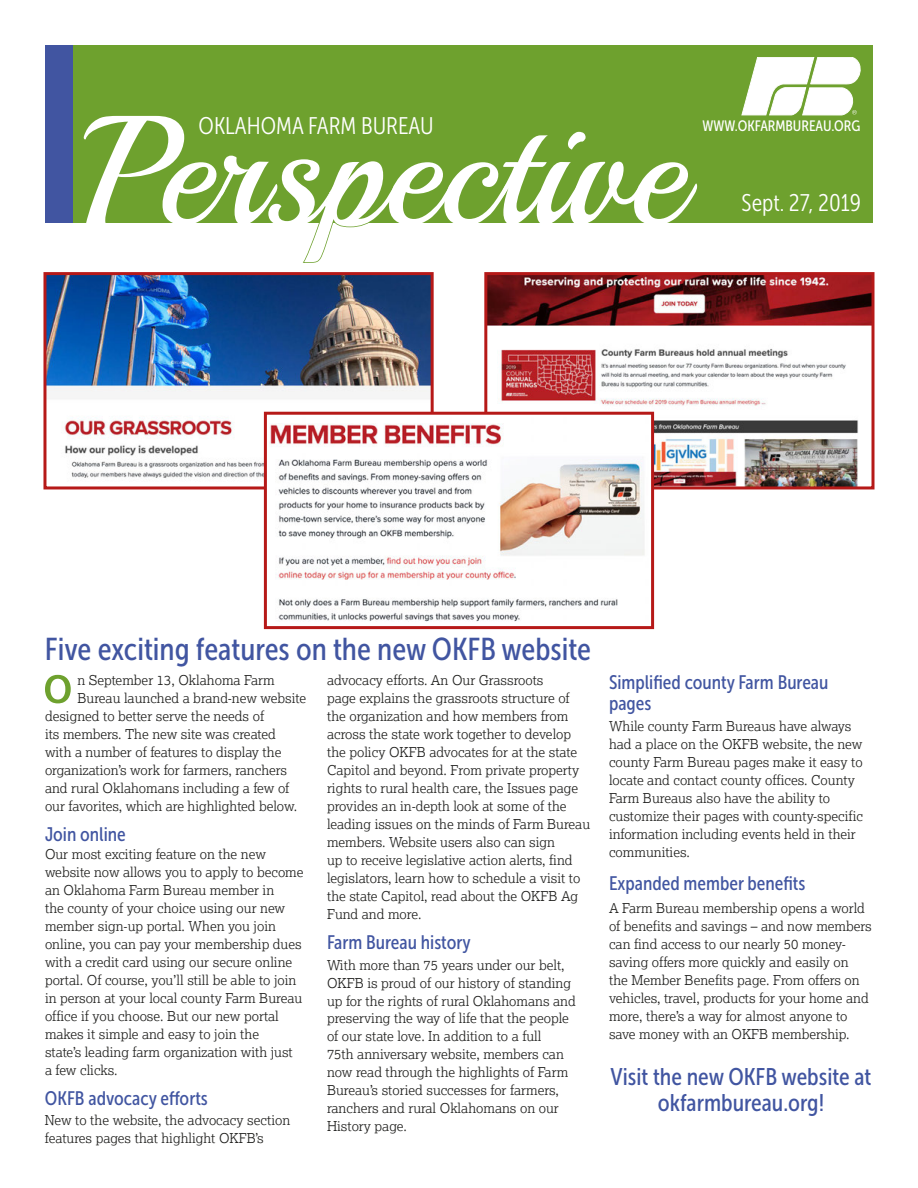
<style>
.page{position:relative;width:918px;height:1188px;background:#fff}
.page>*{position:absolute;margin:0;border:0;box-sizing:border-box;transform-origin:0 0}
.t1{font:154.5px "Playball";color:#fff}
.Headline{font:31.5px "Museo Sans Cond 500";color:#4155a1}
.Headline-2{font:24px/25.5px "Museo Sans Cond 500";color:#4155a1;text-align:center}
.t2{font:24px "Museo Sans Cond 300";color:#fff}
.Headline-3{font:19.5px/21px "Museo Sans Cond 500";color:#4155a1}
.t3{font:15px "Museo Sans Cond 500";color:#fff}
.Body_Text{font:300 13.5px/18px "Lexia";color:#1d1d1b}
</style>
<div class="page">
<div style="left:45px;top:45px;width:828px;height:177px;background:#6ea12e"></div>
<svg style="left:742px;top:57px;width:118px;height:58px"></svg>
<svg style="left:301px;top:181px;width:98px;height:82px"></svg>
<div style="left:45px;top:45px;width:28px;height:177px;background:#4155a1"></div>
<svg style="left:45px;top:675px;width:26px;height:28px"></svg>
<img style="left:47px;top:276px;width:383px;height:209px">
<div style="left:43px;top:272px;width:391px;height:217px;border:3px solid #b61918"></div>
<img style="left:488px;top:276px;width:383px;height:209px">
<div style="left:484px;top:272px;width:391px;height:217px;border:3px solid #b61918"></div>
<img style="left:268px;top:416px;width:382px;height:206px">
<div style="left:264px;top:412px;width:390px;height:217px;border:3px solid #b61918"></div>
<p class="t1" style="left:82px;top:77px;width:604px">Perspective</p>
<p class="t2" style="left:199px;top:113px;width:237px">OKLAHOMA FARM BUREAU</p>
<p class="t3" style="left:703px;top:117px;width:159px">WWW.OKFARMBUREAU.ORG</p>
<p class="t2" style="left:742px;top:189px;width:121px">Sept. 27, 2019</p>
<p class="Headline" style="left:45px;top:632px;width:548px">Five exciting features on the new OKFB website</p>
<p class="Body_Text" style="left:77px;top:671px;width:199px">n September 13, Oklahoma Farm</p>
<p class="Body_Text" style="left:77px;top:689px;width:230px">Bureau launched a brand-new website</p>
<p class="Body_Text" style="left:45px;top:707px;width:221px">designed to better serve the needs of</p>
<p class="Body_Text" style="left:45px;top:725px;width:232px">its members. The new site was created</p>
<p class="Body_Text" style="left:45px;top:743px;width:238px">with a number of features to display the</p>
<p class="Body_Text" style="left:45px;top:761px;width:244px">organization’s work for farmers, ranchers</p>
<p class="Body_Text" style="left:45px;top:779px;width:246px">and rural Oklahomans including a few of</p>
<p class="Body_Text" style="left:45px;top:797px;width:254px">our favorites, which are highlighted below.</p>
<p class="Headline-3" style="left:45px;top:823px;width:82px">Join online</p>
<p class="Body_Text" style="left:45px;top:845px;width:260px">Our most exciting feature on the new website now allows you to apply to become an Oklahoma Farm Bureau member in<br>the county of your choice using our new member sign-up portal. When you join online, you can pay your membership dues with a credit card using our secure online portal. Of course, you’ll still be able to join in person at your local county Farm Bureau office if you choose. But our new portal makes it simple and easy to join the</p>
<p class="Body_Text" style="left:45px;top:1043px;width:249px">state’s leading farm organization with just</p>
<p class="Body_Text" style="left:45px;top:1061px;width:74px">a few clicks.</p>
<p class="Headline-3" style="left:45px;top:1088px;width:164px">OKFB advocacy efforts</p>
<p class="Body_Text" style="left:45px;top:1111px;width:247px">New to the website, the advocacy section features pages that highlight OKFB’s</p>
<p class="Body_Text" style="left:327px;top:671px;width:265px">advocacy efforts. An Our Grassroots<br>page explains the grassroots structure of the organization and how members from across the state work together to develop the policy OKFB advocates for at the state Capitol and beyond. From private property rights to rural health care, the Issues page provides an in-depth look at some of the leading issues on the minds of Farm Bureau members. Website users also can sign<br>up to receive legislative action alerts, find legislators, learn how to schedule a visit to the state Capitol, read about the OKFB Ag Fund and more.</p>
<p class="Headline-3" style="left:327px;top:932px;width:145px">Farm Bureau history</p>
<p class="Body_Text" style="left:327px;top:955px;width:250px">With more than 75 years under our belt, OKFB is proud of our history of standing up for the rights of rural Oklahomans and preserving the way of life that the people of our state love. In addition to a full<br>75th anniversary website, members can now read through the highlights of Farm Bureau’s storied successes for farmers, ranchers and rural Oklahomans on our History page.</p>
<p class="Headline-3" style="left:609px;top:672px;width:221px">Simplified county Farm Bureau pages</p>
<p class="Body_Text" style="left:609px;top:717px;width:256px">While county Farm Bureaus have always had a place on the OKFB website, the new county Farm Bureau pages make it easy to locate and contact county offices. County Farm Bureaus also have the ability to customize their pages with county-specific information including events held in their communities.</p>
<p class="Headline-3" style="left:609px;top:873px;width:198px">Expanded member benefits</p>
<p class="Body_Text" style="left:609px;top:899px;width:264px">A Farm Bureau membership opens a world of benefits and savings – and now members can find access to our nearly 50 money&shy;saving offers more quickly and easily on<br>the Member Benefits page. From offers on vehicles, travel, products for your home and more, there’s a way for almost anyone to save money with an OKFB membership.</p>
<p class="Headline-2" style="left:611px;top:1064px;width:262px">Visit the new OKFB website at okfarmbureau.org!</p>
</div>
